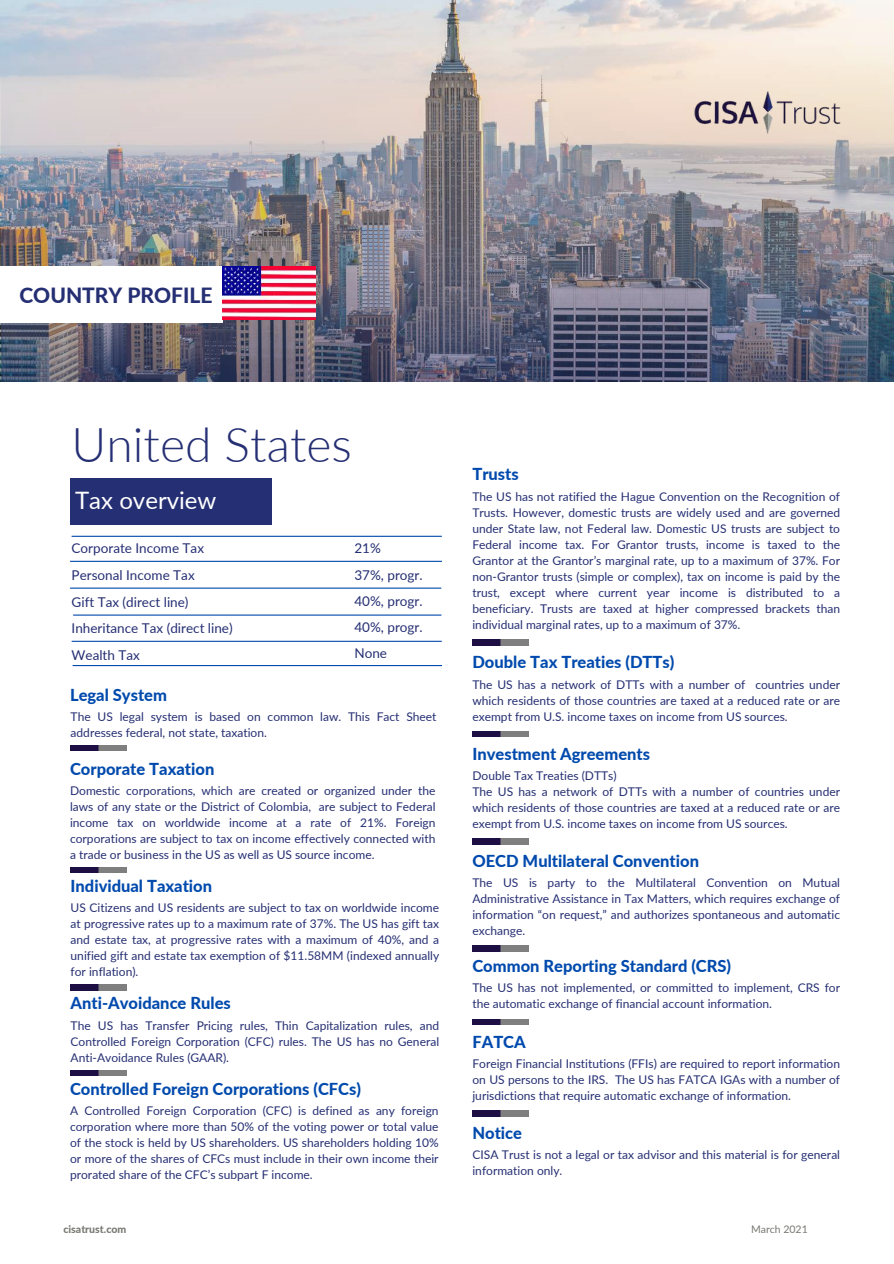
<style>
.page{position:relative;width:894px;height:1264px;background:#fff}
.page>*{position:absolute;margin:0;border:0;box-sizing:border-box;transform-origin:0 0}
.t1{font:300 48px "Lato";color:#252f73}
.t2{font:24px "Lato";color:#fff}
.t3{font:800 21px "Lato";color:#252f73}
.t4{font:800 16.5px "Lato";color:#004aad}
.t5{font:13.5px/26.5px "Lato";color:#252f73}
.t6{font:12px/16px "Lato";color:#252f73;text-align:justify}
.t7{font:800 10.5px "Lato";color:#777972}
.t8{font:10.5px "Lato";color:#777972}
</style>
<div class="page">
<img style="left:2px;top:0;width:891px;height:381px">
<div style="left:0;top:266px;width:222px;height:57px;background:#fff"></div>
<div style="left:71px;top:478px;width:201px;height:46px;background:#252f73"></div>
<img style="left:472px;top:639px;width:56px;height:6px">
<img style="left:472px;top:838px;width:56px;height:6px">
<img style="left:472px;top:945px;width:56px;height:6px">
<img style="left:472px;top:1019px;width:56px;height:5px">
<img style="left:472px;top:1110px;width:56px;height:6px">
<hr style="left:72px;top:535px;width:369px;height:2px;background:#004aad">
<hr style="left:70px;top:561px;width:372px;height:1px;background:#004aad">
<hr style="left:70px;top:587px;width:371px;height:1px;background:#004aad">
<hr style="left:73px;top:614px;width:368px;height:1px;background:#004aad">
<hr style="left:72px;top:640px;width:369px;height:2px;background:#004aad">
<hr style="left:73px;top:665px;width:369px;height:1px;background:#004aad">
<img style="left:693px;top:89px;width:147px;height:46px">
<img style="left:71px;top:984px;width:56px;height:6px">
<img style="left:70px;top:745px;width:56px;height:6px">
<img style="left:71px;top:867px;width:56px;height:5px">
<img style="left:222px;top:266px;width:94px;height:53px">
<img style="left:70px;top:1070px;width:56px;height:5px">
<img style="left:472px;top:731px;width:56px;height:6px">
<h3 class="t3" style="left:19px;top:279px;width:194px">COUNTRY PROFILE</h3>
<h1 class="t1" style="left:72px;top:411px;width:282px">United States</h1>
<h2 class="t2" style="left:75px;top:483px;width:143px">Tax overview</h2>
<p class="t5" style="left:72px;top:534px;width:134px">Corporate Income Tax</p>
<p class="t5" style="left:354px;top:534px;width:28px">21%</p>
<p class="t5" style="left:72px;top:561px;width:162px">Personal Income Tax<br>Gift Tax (direct line)<br>Inheritance Tax (direct line)<br>Wealth Tax</p>
<p class="t5" style="left:354px;top:562px;width:70px;line-height:25.8px;text-align:justify">37%, progr.<br>40%, progr.<br>40%, progr.<br>None</p>
<h3 class="t4" style="left:70px;top:682px;width:98px">Legal System</h3>
<p class="t6" style="left:71px;top:708px;width:367px">The US legal system is based on common law. This Fact Sheet addresses federal, not state, taxation.</p>
<h3 class="t4" style="left:70px;top:756px;width:146px">Corporate Taxation</h3>
<p class="t6" style="left:70px;top:782px;width:367px">Domestic corporations, which are created or organized under the laws of any state or the District of Colombia, are subject to Federal income tax on worldwide income at a rate of 21%. Foreign corporations are subject to tax on income effectively connected with a trade or business in the US as well as US source income.</p>
<h3 class="t4" style="left:71px;top:873px;width:143px">Individual Taxation</h3>
<p class="t6" style="left:71px;top:899px;width:370px">US Citizens and US residents are subject to tax on worldwide income at progressive rates up to a maximum rate of 37%. The US has gift tax and estate tax, at progressive rates with a maximum of 40%, and a unified gift and estate tax exemption of $11.58MM (indexed annually for inflation).</p>
<h3 class="t4" style="left:71px;top:991px;width:162px">Anti-Avoidance Rules</h3>
<p class="t6" style="left:71px;top:1016px;width:370px">The US has Transfer Pricing rules, Thin Capitalization rules, and Controlled Foreign Corporation (CFC) rules. The US has no General Anti-Avoidance Rules (GAAR).</p>
<h3 class="t4" style="left:70px;top:1076px;width:292px">Controlled Foreign Corporations (CFCs)</h3>
<p class="t6" style="left:70px;top:1102px;width:370px">A Controlled Foreign Corporation (CFC) is defined as any foreign corporation where more than 50% of the voting power or total value of the stock is held by US shareholders. US shareholders holding 10% or more of the shares of CFCs must include in their own income their prorated share of the CFC’s subpart F income.</p>
<h3 class="t4" style="left:472px;top:462px;width:48px">Trusts</h3>
<p class="t6" style="left:472px;top:488px;width:369px">The US has not ratified the Hague Convention on the Recognition of Trusts. However, domestic trusts are widely used and are governed under State law, not Federal law. Domestic US trusts are subject to Federal income tax. For Grantor trusts, income is taxed to the Grantor at the Grantor’s marginal rate, up to a maximum of 37%. For non-Grantor trusts (simple or complex), tax on income is paid by the trust, except where current year income is distributed to a beneficiary. Trusts are taxed at higher compressed brackets than individual marginal rates, up to a maximum of 37%.</p>
<h3 class="t4" style="left:472px;top:650px;width:203px">Double Tax Treaties (DTTs)</h3>
<p class="t6" style="left:472px;top:675px;width:369px">The US has a network of DTTs with a number of countries under which residents of those countries are taxed at a reduced rate or are exempt from U.S. income taxes on income from US sources.</p>
<h3 class="t4" style="left:472px;top:741px;width:179px">Investment Agreements</h3>
<p class="t6" style="left:472px;top:767px;width:369px;text-align:left">Double Tax Treaties (DTTs)<br>The US has a network of DTTs with a number of countries under which residents of those countries are taxed at a reduced rate or are exempt from U.S. income taxes on income from US sources.</p>
<h3 class="t4" style="left:472px;top:849px;width:228px">OECD Multilateral Convention</h3>
<p class="t6" style="left:472px;top:873px;width:369px">The US is party to the Multilateral Convention on Mutual Administrative Assistance in Tax Matters, which requires exchange of information “on request,” and authorizes spontaneous and automatic exchange.</p>
<h3 class="t4" style="left:472px;top:953px;width:260px">Common Reporting Standard (CRS)</h3>
<p class="t6" style="left:472px;top:979px;width:369px">The US has not implemented, or committed to implement, CRS for the automatic exchange of financial account information.</p>
<h3 class="t4" style="left:472px;top:1029px;width:55px">FATCA</h3>
<p class="t6" style="left:472px;top:1054px;width:369px">Foreign Financial Institutions (FFIs) are required to report information on US persons to the IRS. The US has FATCA IGAs with a number of jurisdictions that require automatic exchange of information.</p>
<h3 class="t4" style="left:472px;top:1120px;width:51px">Notice</h3>
<p class="t6" style="left:472px;top:1146px;width:369px">CISA Trust is not a legal or tax advisor and this material is for general information only.</p>
<p class="t7" style="left:63px;top:1221px;width:64px">cisatrust.com</p>
<p class="t8" style="left:750px;top:1221px;width:58px">March 2021</p>
</div>
